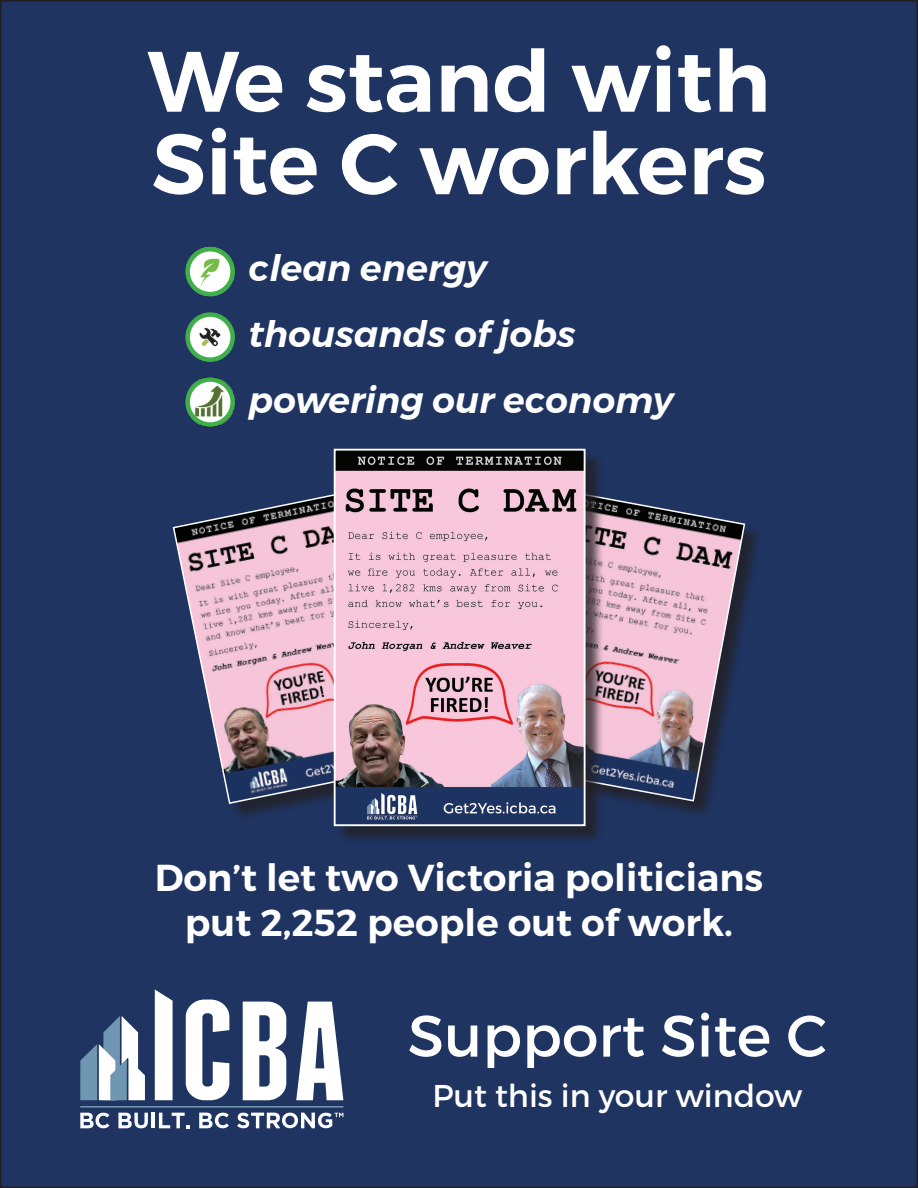
<style>
.page{position:relative;width:918px;height:1188px;background:#fff}
.page>*{position:absolute;margin:0;border:0;box-sizing:border-box;transform-origin:0 0}
.t1{font:600 85.5px/82.5px "Montserrat";color:#fff}
.t2{font:58.5px "Montserrat";color:#fff}
.t3{font:600 37.5px/45px "Montserrat";color:#fff;text-align:center}
.t4{font:italic 600 36px "Montserrat";color:#fff}
.t5{font:31.5px "Montserrat";color:#fff}
</style>
<div class="page">
<div style="left:1px;top:1px;width:916px;height:1186px;background:#1f3461"></div>
<div style="left:176px;top:492px;width:256px;height:330px;background:#231f20;opacity:.75"></div>
<svg style="left:172px;top:489px;width:162px;height:316px"></svg>
<div style="left:511px;top:492px;width:252px;height:327px;background:#231f20;opacity:.75"></div>
<svg style="left:604px;top:492px;width:142px;height:310px"></svg>
<div style="left:336px;top:451px;width:268px;height:394px;background:#231f20;opacity:.75"></div>
<img style="left:337px;top:452px;width:246px;height:371px">
<div style="left:334px;top:449px;width:252px;height:377px;border:2px solid #fff"></div>
<svg style="left:80px;top:1113px;width:29px;height:15px"></svg>
<svg style="left:118px;top:1113px;width:30px;height:15px"></svg>
<hr style="left:152px;top:1113px;width:3px;height:15px;background:#fff">
<svg style="left:159px;top:1113px;width:31px;height:15px"></svg>
<svg style="left:199px;top:1113px;width:30px;height:15px"></svg>
<svg style="left:237px;top:1113px;width:106px;height:15px"></svg>
<hr style="left:80px;top:1106px;width:263px;height:2px;background:#7097b1">
<svg style="left:80px;top:1016px;width:65px;height:84px"></svg>
<svg style="left:186px;top:1000px;width:43px;height:100px"></svg>
<svg style="left:243px;top:1002px;width:43px;height:98px"></svg>
<svg style="left:296px;top:1002px;width:47px;height:98px"></svg>
<svg style="left:155px;top:989px;width:18px;height:111px;background:#edeff2"></svg>
<img style="left:190px;top:378px;width:44px;height:48px">
<img style="left:190px;top:248px;width:44px;height:47px">
<img style="left:190px;top:317px;width:39px;height:40px">
<img style="left:188px;top:249px;width:45px;height:45px;border-radius:23px">
<div style="left:185px;top:247px;width:50px;height:49px;border:4px solid #40ae49;border-radius:50%"></div>
<img style="left:188px;top:315px;width:45px;height:45px;border-radius:23px">
<div style="left:185px;top:312px;width:50px;height:50px;border:4px solid #40ae49;border-radius:50%"></div>
<img style="left:188px;top:380px;width:45px;height:45px;border-radius:23px">
<div style="left:185px;top:377px;width:50px;height:50px;border:4px solid #40ae49;border-radius:50%"></div>
<p class="t1" style="left:147px;top:41px;width:625px">We stand with<br>Site C workers</p>
<p class="t4" style="left:248px;top:240px;width:240px">clean energy</p>
<p class="t4" style="left:248px;top:306px;width:329px">thousands of jobs</p>
<p class="t4" style="left:248px;top:372px;width:426px">powering our economy</p>
<p class="t3" style="left:155px;top:856px;width:610px">Don’t let two Victoria politicians put 2,252 people out of work.</p>
<p class="t2" style="left:408px;top:1000px;width:421px">Support Site C</p>
<p class="t5" style="left:432px;top:1076px;width:371px">Put this in your window</p>
</div>
